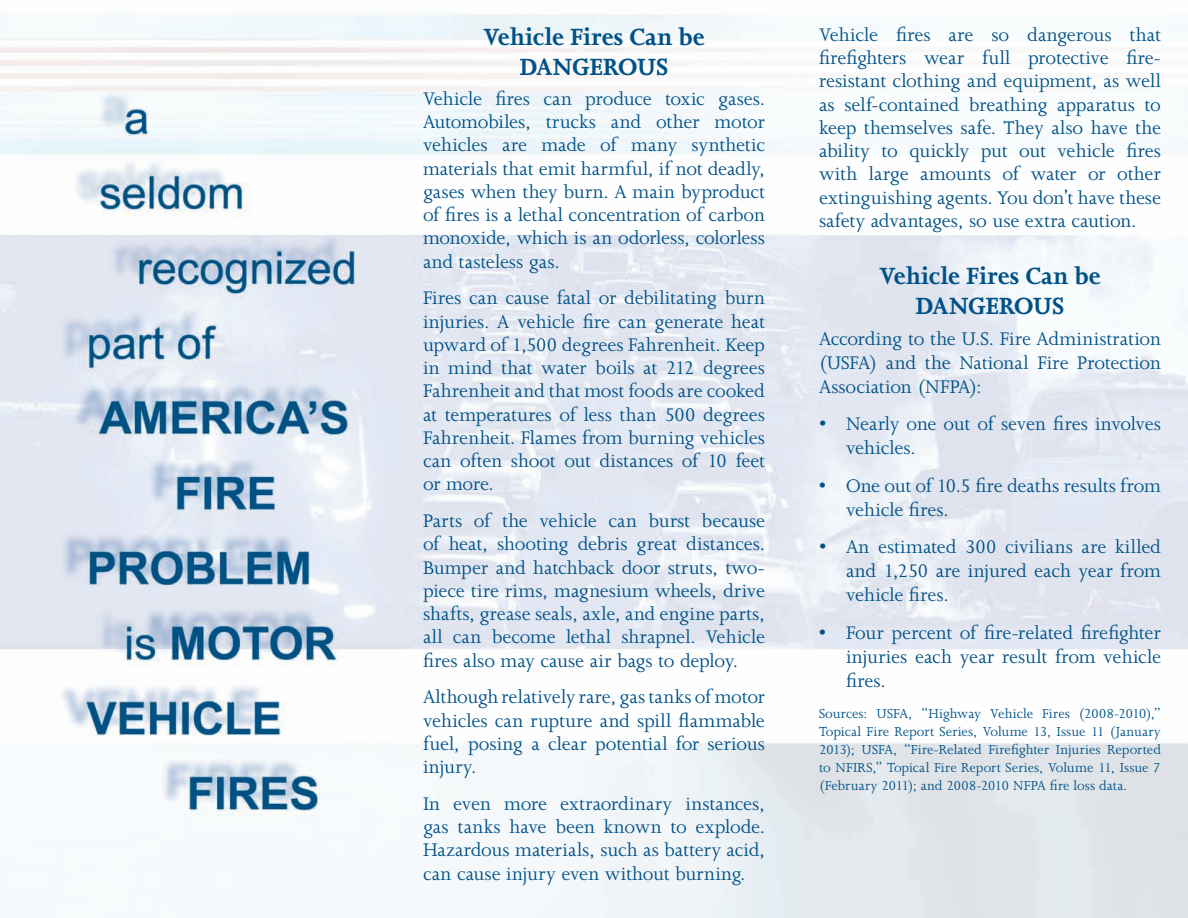
<style>
.page{position:relative;width:1188px;height:918px;background:#fff}
.page>*{position:absolute;margin:0;border:0;box-sizing:border-box;transform-origin:0 0}
.Headers{font:700 27px/30px "Joanna MT Std";letter-spacing:-.005em;color:#005187;text-align:center}
.body_text{font:21px/23.2px "Joanna MT Std";letter-spacing:-.005em;color:#005187;text-align:justify}
.Bulleted_list{font:21px/24px "Joanna MT Std";letter-spacing:-.01em;color:#005187}
.sources{font:15px/18px "Joanna MT Std";letter-spacing:-.01em;color:#005187;text-align:justify}
</style>
<div class="page">
<img style="left:0;top:14px;width:1188px;height:904px">
<p class="Headers" style="left:483px;top:22px;width:223px">Vehicle Fires Can be<br>DANGEROUS</p>
<p class="body_text" style="left:423px;top:87px;width:344px">Vehicle fires can produce toxic gases.<br>Automobiles, trucks and other motor vehicles are made of many synthetic materials that emit harmful, if not deadly, gases when they burn. A main byproduct of fires is a lethal concentration of carbon monoxide, which is an odorless, colorless and tasteless gas.</p>
<p class="body_text" style="left:423px;top:287px;width:344px">Fires can cause fatal or debilitating burn injuries. A vehicle fire can generate heat upward of 1,500 degrees Fahrenheit. Keep in mind that water boils at 212 degrees Fahrenheit and that most foods are cooked at temperatures of less than 500 degrees Fahrenheit. Flames from burning vehicles can often shoot out distances of 10 feet or more.</p>
<p class="body_text" style="left:423px;top:509px;width:344px">Parts of the vehicle can burst because of heat, shooting debris great distances.<br>Bumper and hatchback door struts, two&shy;piece tire rims, magnesium wheels, drive shafts, grease seals, axle, and engine parts, all can become lethal shrapnel. Vehicle fires also may cause air bags to deploy.</p>
<p class="body_text" style="left:423px;top:686px;width:343px">Although relatively rare, gastanks of motor vehicles can rupture and spill flammable fuel, posing a clear potential for serious injury.</p>
<p class="body_text" style="left:423px;top:792px;width:344px">In even more extraordinary instances, gas tanks have been known to explode.<br>Hazardous materials, such as battery acid, can cause injury even without burning.</p>
<p class="body_text" style="left:819px;top:23px;width:344px">Vehicle fires are so dangerous that firefighters wear full protective fire&shy;resistant clothing and equipment, as well as self-contained breathing apparatus to keep themselves safe. They also have the ability to quickly put out vehicle fires with large amounts of water or other extinguishing agents. You don’t have these safety advantages, so use extra caution.</p>
<p class="Headers" style="left:879px;top:261px;width:223px">Vehicle Fires Can be<br>DANGEROUS</p>
<p class="body_text" style="left:819px;top:326px;width:343px;line-height:24px">According to the U.S. Fire Administration (USFA) and the National Fire Protection Association (NFPA):</p>
<p class="Bulleted_list" style="left:846px;top:412px;width:316px;text-indent:-27px">• Nearly one out of seven fires involves vehicles.</p>
<p class="Bulleted_list" style="left:846px;top:473px;width:316px;text-indent:-27px">• One out of 10.5 fire deaths results from vehicle fires.</p>
<p class="Bulleted_list" style="left:846px;top:535px;width:316px;text-align:justify;text-indent:-27px">• An estimated 300 civilians are killed and 1,250 are injured each year from vehicle fires.</p>
<p class="Bulleted_list" style="left:846px;top:620px;width:316px;text-align:justify;text-indent:-27px">• Four percent of fire-related firefighter injuries each year result from vehicle fires.</p>
<p class="sources" style="left:819px;top:705px;width:344px">Sources: USFA, “Highway Vehicle Fires (2008-2010),” Topical Fire Report Series, Volume 13, Issue 11 (January 2013); USFA, “Fire-Related Firefighter Injuries Reported to NFIRS,” Topical Fire Report Series, Volume 11, Issue 7 (February 2011); and 2008-2010 NFPA fire loss data.</p>
</div>
